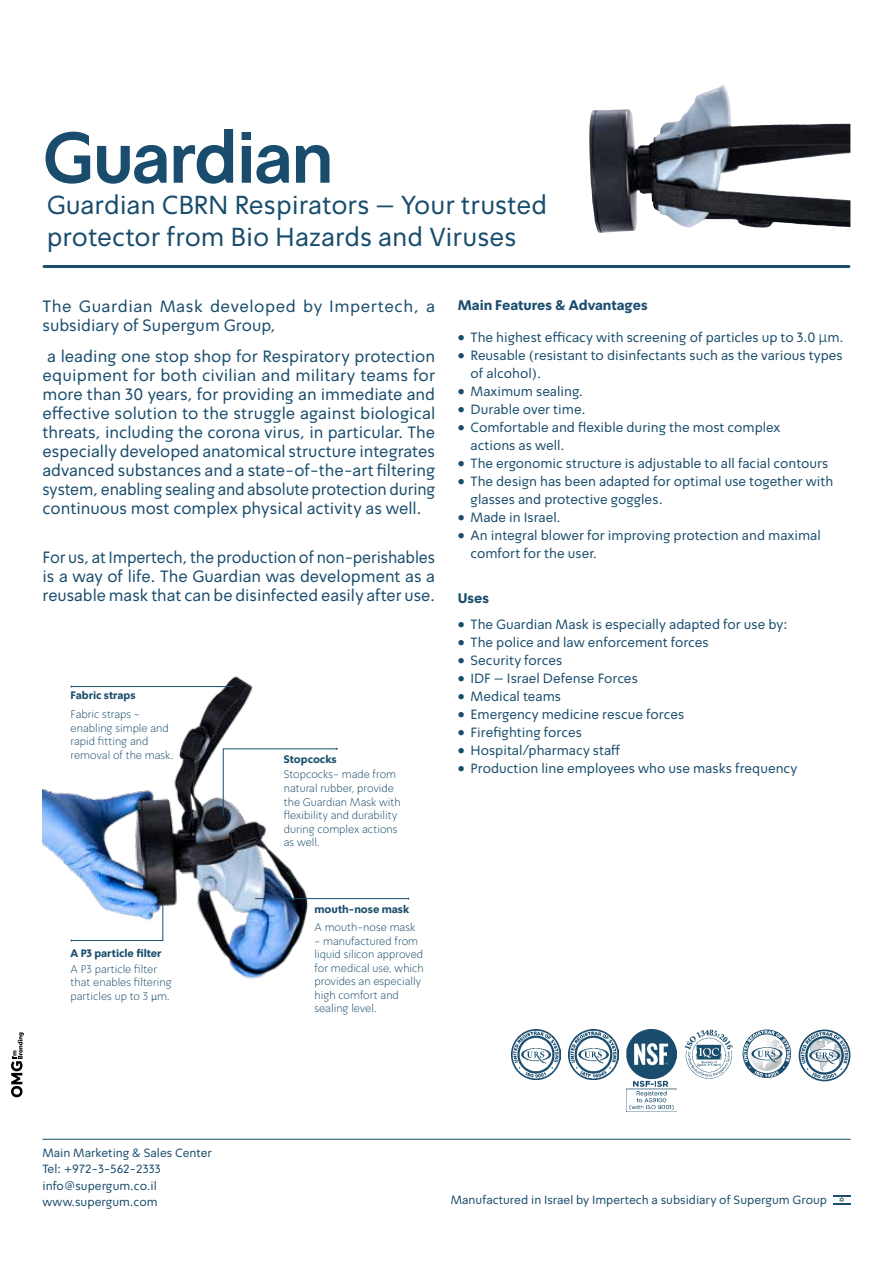
<style>
.page{position:relative;width:893px;height:1263px;background:#fff}
.page>*{position:absolute;margin:0;border:0;box-sizing:border-box;transform-origin:0 0}
.t1{font:700 70.35px "Simpler Pro";letter-spacing:-.03em;color:#1a4d6d}
.t2{font:26.25px/31.5px "Simpler Pro V3";color:#1a4d6d}
.t3{font:16.5px/19px "Simpler Pro V3";color:#1a4d6d;text-align:justify}
.t4{font:16.5px/19px "Simpler Pro V3";color:#1a4d6d;text-align:justify;scale:.96 1}
.t5{font:16.5px/18.9px "Simpler Pro V3";letter-spacing:.025em;color:#1a4d6d}
.t6{font:300 16.5px "Calibri";color:#1a4d6d}
.t7{font:15px "Symbol";color:#1a4d6d}
.t8{font:13.5px/18px "Simpler Pro V3";color:#1a4d6d}
.t9{font:900 13.5px "Simpler Pro V3";color:#1a4d6d}
.t10{font:12px/16.5px "Simpler Pro V3";color:#1a4d6d}
.t11{font:300 11.25px/13.5px "Simpler Pro V3";color:#1a4d6d}
.t12{font:900 10.5px "Simpler Pro V3";color:#1a4d6d}
.s1{font-family:"Simpler Pro V3";font-weight:400;font-size:13.5px}
.s2{font-family:"Calibri"}
</style>
<div class="page">
<img style="left:43px;top:676px;width:300px;height:303px">
<svg style="left:743px;top:1029px;width:48px;height:49px"></svg>
<svg style="left:799px;top:1029px;width:51px;height:52px"></svg>
<svg style="left:800px;top:1031px;width:49px;height:49px"></svg>
<img style="left:684px;top:1029px;width:49px;height:49px">
<img style="left:569px;top:1029px;width:49px;height:50px">
<img style="left:511px;top:1029px;width:50px;height:50px">
<img style="left:627px;top:1029px;width:49px;height:81px">
<hr style="left:44px;top:265px;width:805px;height:3px;background:#1a4d6d">
<hr style="left:43px;top:1139px;width:807px;height:1px;background:#1a4d6d">
<svg style="left:11px;top:1032px;width:13px;height:65px"></svg>
<hr style="left:255px;top:898px;width:153px;height:1px;background:#1a4d6d">
<svg style="left:71px;top:904px;width:92px;height:37px"></svg>
<svg style="left:223px;top:748px;width:115px;height:68px"></svg>
<hr style="left:71px;top:686px;width:163px;height:1px;background:#1a4d6d">
<img style="left:589px;top:88px;width:261px;height:145px">
<svg style="left:833px;top:1195px;width:17px;height:10px"></svg>
<h1 class="t1" style="left:43px;top:113px;width:293px">Guardian</h1>
<h2 class="t2" style="left:47px;top:190px;width:502px">Guardian CBRN Respirators – Your trusted protector from Bio Hazards and Viruses</h2>
<p class="t5" style="left:43px;top:297px;width:394px">The Guardian Mask developed by Impertech a, subsidiary of Supergum Group,</p>
<p class="t3" style="left:43px;top:347px;width:394px">a leading one stop shop for Respiratory protection equipment for both civilian and military teams for more than 30 years, for providing an immediate and effective solution to the struggle against biological threats, including the corona virus in, particular. The especially developed anatomical structure integrates advanced substances and a state-of-the-art filtering system, enabling sealing and absolute protection during continuous most complex physical activity as well.</p>
<p class="t4" style="left:43px;top:548px;width:411px">For us, at Impertech, the production of non-perishables is a way of life. The Guardian was development as a reusable mask that can be disinfected easily after use.</p>
<p class="t12" style="left:71px;top:688px;width:66px">Fabric straps</p>
<p class="t11" style="left:71px;top:708px;width:105px">Fabric straps - enabling simple and rapid fitting and removal of the mask.</p>
<p class="t12" style="left:284px;top:752px;width:54px">Stopcocks</p>
<p class="t11" style="left:284px;top:768px;width:118px">Stopcocks- made from natural rubber, provide the Guardian Mask with flexibility and durability during complex actions as well.</p>
<p class="t9" style="left:458px;top:297px;width:191px">Main Features &amp; Advantages</p>
<p class="t8" style="left:471px;top:329px;width:346px">The highest efficacy with screening of particles up to 3.0</p>
<p class="t6" style="left:819px;top:326px;width:23px">µ<span class="s1">m</span></p>
<p class="t7" style="left:458px;top:327px;width:8px">•</p>
<p class="t8" style="left:839px;top:329px;width:6px">.</p>
<p class="t8" style="left:471px;top:347px;width:374px">Reusable (resistant to disinfectants such as the various types</p>
<p class="t7" style="left:458px;top:345px;width:8px">•</p>
<p class="t8" style="left:471px;top:365px;width:114px">of alcohol .(<br>Maximum sealing.</p>
<p class="t7" style="left:458px;top:381px;width:8px">•</p>
<p class="t8" style="left:471px;top:401px;width:117px">Durable over time.</p>
<p class="t7" style="left:458px;top:399px;width:8px">•</p>
<p class="t8" style="left:471px;top:419px;width:311px">Comfortable and flexible during the most complex</p>
<p class="t7" style="left:458px;top:417px;width:8px">•</p>
<p class="t8" style="left:471px;top:437px;width:359px">actions as well.<br>The ergonomic structure is adjustable to all facial contours</p>
<p class="t7" style="left:458px;top:453px;width:8px">•</p>
<p class="t8" style="left:471px;top:473px;width:364px">The design has been adapted for optimal use together with</p>
<p class="t7" style="left:458px;top:471px;width:8px">•</p>
<p class="t8" style="left:471px;top:491px;width:194px">glasses and protective goggles.<br>Made in Israel.</p>
<p class="t7" style="left:458px;top:507px;width:8px">•</p>
<p class="t8" style="left:471px;top:527px;width:352px">An integral blower for improving protection and maximal</p>
<p class="t7" style="left:458px;top:525px;width:8px">•</p>
<p class="t8" style="left:471px;top:545px;width:128px">comfort for the user.</p>
<p class="t9" style="left:458px;top:589px;width:33px">Uses</p>
<p class="t8" style="left:471px;top:616px;width:318px">The Guardian Mask is especially adapted for use by:</p>
<p class="t7" style="left:458px;top:614px;width:8px">•</p>
<p class="t8" style="left:471px;top:634px;width:240px">The police and law enforcement forces</p>
<p class="t7" style="left:458px;top:632px;width:8px">•</p>
<p class="t8" style="left:471px;top:652px;width:93px">Security forces</p>
<p class="t7" style="left:458px;top:650px;width:8px">•</p>
<p class="t8" style="left:471px;top:670px;width:169px">IDF – Israel Defense Forces</p>
<p class="t7" style="left:458px;top:668px;width:8px">•</p>
<p class="t8" style="left:471px;top:688px;width:92px">Medical teams</p>
<p class="t7" style="left:458px;top:686px;width:8px">•</p>
<p class="t8" style="left:471px;top:706px;width:215px">Emergency medicine rescue forces</p>
<p class="t7" style="left:458px;top:704px;width:8px">•</p>
<p class="t8" style="left:471px;top:724px;width:113px">Firefighting forces</p>
<p class="t7" style="left:458px;top:722px;width:8px">•</p>
<p class="t8" style="left:471px;top:742px;width:151px">Hospital/pharmacy staff</p>
<p class="t7" style="left:458px;top:740px;width:8px">•</p>
<p class="t8" style="left:471px;top:760px;width:328px">Production line employees who use masks frequency</p>
<p class="t7" style="left:458px;top:758px;width:8px">•</p>
<p class="t12" style="left:71px;top:946px;width:93px">A 3P particle filter</p>
<p class="t11" style="left:71px;top:962px;width:103px">A 3P particle filter that enables filtering particles up to 3 <span class="s2">µ</span>m.</p>
<p class="t12" style="left:315px;top:902px;width:96px">mouth-nose mask</p>
<p class="t11" style="left:315px;top:920px;width:102px">A mouth-nose mask</p>
<p class="t11" style="left:315px;top:934px;width:111px">- manufactured from liquid silicon approved for medical use, which provides an especially high comfort and sealing level.</p>
<p class="t10" style="left:43px;top:1144px;width:171px">Main Marketing &amp; Sales Center<br>Tel: +972-3-562-2333 info@supergum.co i l. www.supergum.com</p>
<p class="t10" style="left:451px;top:1192px;width:378px">Manufactured in Israel by Impertech a subsidiary of Supergum Group</p>
</div>
